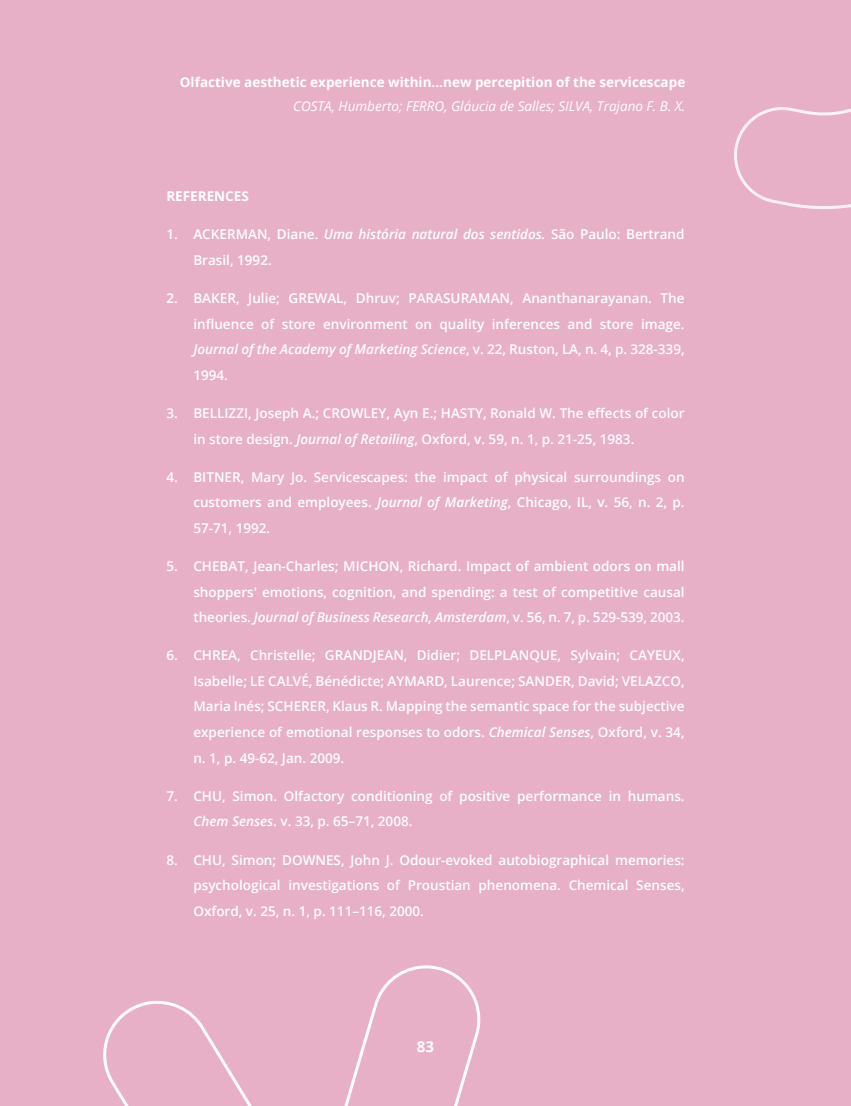
<style>
.page{position:relative;width:851px;height:1106px;background:#fff}
.page>*{position:absolute;margin:0;border:0;box-sizing:border-box;transform-origin:0 0}
.t1{font:700 15px "Open Sans";color:#fff}
.t2{font:600 13.5px/25.5px "Open Sans";color:#fff;text-align:justify}
.Título_do_Capítulo{font:700 13.5px "Open Sans";color:#fff}
.t3{font:italic 13.5px "Open Sans";color:#fff}
.s1{font-style:italic}
</style>
<div class="page">
<div style="left:1px;top:0;width:849px;height:1106px;background:#e8b0c7"></div>
<svg style="left:103px;top:965px;width:378px;height:141px"></svg>
<svg style="left:734px;top:107px;width:116px;height:102px"></svg>
<p class="Título_do_Capítulo" style="left:180px;top:72px;width:507px">Olfactive aesthetic experience within...new percepition of the servicescape</p>
<p class="t3" style="left:293px;top:97px;width:393px">COSTA, Humberto; FERRO, Gláucia de Salles; SILVA, Trajano F. B. X.</p>
<p class="Título_do_Capítulo" style="left:166px;top:187px;width:84px">REFERENCES</p>
<p class="t2" style="left:193px;top:221px;width:492px;text-indent:-27px">1. ACKERMAN, Diane. <span class="s1">Uma história natural dos sentidos.</span> São Paulo: Bertrand<br>Brasil, 1992.</p>
<p class="t2" style="left:193px;top:285px;width:492px;text-indent:-27px">2. BAKER, Julie; GREWAL, Dhruv; PARASURAMAN, Ananthanarayanan. The influence of store environment on quality inferences and store image.<br><span class="s1">Journal of the Academy of Marketing Science</span>, v. 22, Ruston, LA, n. 4, p. 328-339, 1994.</p>
<p class="t2" style="left:193px;top:400px;width:492px;text-indent:-27px">3. BELLIZZI, Joseph A.; CROWLEY, Ayn E.; HASTY, Ronald W. The effects of color in store design. <span class="s1">Journal of Retailing</span>, Oxford, v. 59, n. 1, p. 21-25, 1983.</p>
<p class="t2" style="left:193px;top:464px;width:492px;text-indent:-27px">4. BITNER, Mary Jo. Servicescapes: the impact of physical surroundings on customers and employees. <span class="s1">Journal of Marketing</span>, Chicago, IL, v. 56, n. 2, p.<br>57-71, 1992.</p>
<p class="t2" style="left:193px;top:553px;width:492px;text-indent:-27px">5. CHEBAT, Jean-Charles; MICHON, Richard. Impact of ambient odors on mall shoppers' emotions, cognition, and spending: a test of competitive causal theories. <span class="s1">Journal of Business Research, Amsterdam</span>, v. 56, n. 7, p. 529-539, 2003.</p>
<p class="t2" style="left:193px;top:642px;width:492px;text-indent:-27px">6. CHREA, Christelle; GRANDJEAN, Didier; DELPLANQUE, Sylvain; CAYEUX, Isabelle; LE CALVÉ, Bénédicte; AYMARD, Laurence; SANDER, David; VELAZCO, Maria Inés; SCHERER, Klaus R. Mapping the semantic space for the subjective experience of emotional responses to odors. <span class="s1">Chemical Senses</span>, Oxford, v. 34, n. 1, p. 49-62, Jan. 2009.</p>
<p class="t2" style="left:193px;top:783px;width:492px;text-indent:-27px">7. CHU, Simon. Olfactory conditioning of positive performance in humans.<br><span class="s1">Chem Senses</span>. v. 33, p. 65–71, 2008.</p>
<p class="t2" style="left:193px;top:846px;width:492px;text-indent:-27px">8. CHU, Simon; DOWNES, John J. Odour-evoked autobiographical memories: psychological investigations of Proustian phenomena. Chemical Senses, Oxford, v. 25, n. 1, p. 111–116, 2000.</p>
<p class="t1" style="left:417px;top:1035px;width:19px">83</p>
</div>
